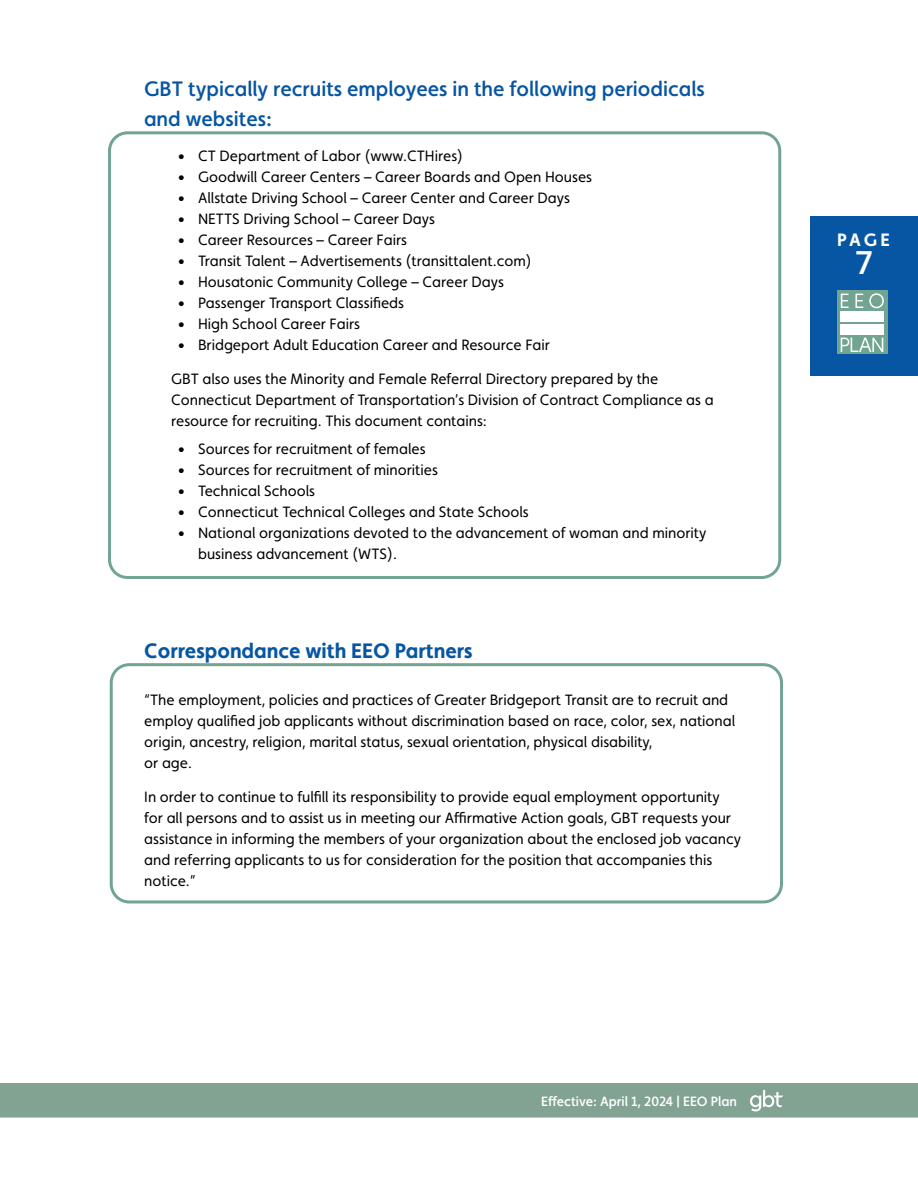
<style>
.page{position:relative;width:918px;height:1188px;background:#fff}
.page>*{position:absolute;margin:0;border:0;box-sizing:border-box;transform-origin:0 0}
.t1{font:500 33px "Faricy New";color:#fff}
.t2{font:500 21px/30px "Faricy New";color:#0756a3}
.t3{font:700 21px "Faricy New";color:#0756a3}
.t4{font:700 18px "Faricy New";color:#fff}
.t5{font:15px/21px "Faricy New";color:#000}
.t6{font:500 13.5px "Faricy New";color:#fff}
</style>
<div class="page">
<div style="left:810px;top:216px;width:108px;height:160px;background:#0756a3"></div>
<div style="left:0;top:1083px;width:918px;height:35px;background:#83a392"></div>
<div style="left:837px;top:290px;width:50px;height:64px;background:#72a492"></div>
<svg style="left:841px;top:294px;width:8px;height:14px"></svg>
<svg style="left:855px;top:294px;width:8px;height:14px"></svg>
<svg style="left:869px;top:293px;width:15px;height:15px"></svg>
<div style="left:840px;top:311px;width:44px;height:11px;background:#fff"></div>
<div style="left:840px;top:325px;width:44px;height:10px;background:#fff"></div>
<svg style="left:841px;top:338px;width:42px;height:14px"></svg>
<div style="left:108px;top:131px;width:673px;height:448px;border:3px solid #72a492;border-radius:18px"></div>
<div style="left:110px;top:663px;width:673px;height:240px;border:3px solid #72a492;border-radius:18px"></div>
<h2 class="t2" style="left:144px;top:74px;width:562px">GBT typically recruits employees in the following periodicals and websites:</h2>
<p class="t5" style="left:178px;top:145px;width:287px">• CT Department of Labor (www.CTHires)</p>
<p class="t5" style="left:178px;top:166px;width:416px">• Goodwill Career Centers – Career Boards and Open Houses</p>
<p class="t5" style="left:178px;top:187px;width:394px">• Allstate Driving School – Career Center and Career Days</p>
<p class="t5" style="left:178px;top:208px;width:259px">• NETTS Driving School – Career Days</p>
<p class="t5" style="left:178px;top:229px;width:231px">• Career Resources – Career Fairs</p>
<p class="t5" style="left:178px;top:250px;width:355px">• Transit Talent – Advertisements (transittalent.com)</p>
<p class="t5" style="left:178px;top:271px;width:328px">• Housatonic Community College – Career Days</p>
<p class="t5" style="left:178px;top:292px;width:228px">• Passenger Transport Classifieds</p>
<p class="t5" style="left:178px;top:313px;width:184px">• High School Career Fairs</p>
<p class="t5" style="left:178px;top:334px;width:374px">• Bridgeport Adult Education Career and Resource Fair</p>
<p class="t5" style="left:171px;top:368px;width:544px">GBT also uses the Minority and Female Referral Directory prepared by the<br>Connecticut Department of Transportation’s Division of Contract Compliance as a resource for recruiting. This document contains:</p>
<p class="t5" style="left:178px;top:438px;width:249px">• Sources for recruitment of females</p>
<p class="t5" style="left:178px;top:459px;width:262px">• Sources for recruitment of minorities</p>
<p class="t5" style="left:178px;top:480px;width:139px">• Technical Schools</p>
<p class="t5" style="left:178px;top:501px;width:352px">• Connecticut Technical Colleges and State Schools</p>
<p class="t5" style="left:198px;top:522px;width:510px;text-indent:-20px">• National organizations devoted to the advancement of woman and minority business advancement (WTS).</p>
<h2 class="t3" style="left:144px;top:638px;width:330px">Correspondance with EEO Partners</h2>
<p class="t5" style="left:144px;top:689px;width:592px">“The employment, policies and practices of Greater Bridgeport Transit are to recruit and employ qualified job applicants without discrimination based on race, color, sex, national origin, ancestry, religion, marital status, sexual orientation, physical disability,<br>or age.</p>
<p class="t5" style="left:144px;top:786px;width:598px">In order to continue to fulfill its responsibility to provide equal employment opportunity for all persons and to assist us in meeting our Affirmative Action goals, GBT requests your assistance in informing the members of your organization about the enclosed job vacancy and referring applicants to us for consideration for the position that accompanies this notice.”</p>
<p class="t6" style="left:541px;top:1093px;width:198px">Effective: April 1, 2024 | EEO Plan</p>
<p class="t4" style="left:837px;top:228px;width:54px">PAGE</p>
<h1 class="t1" style="left:856px;top:243px;width:18px">7</h1>
</div>
